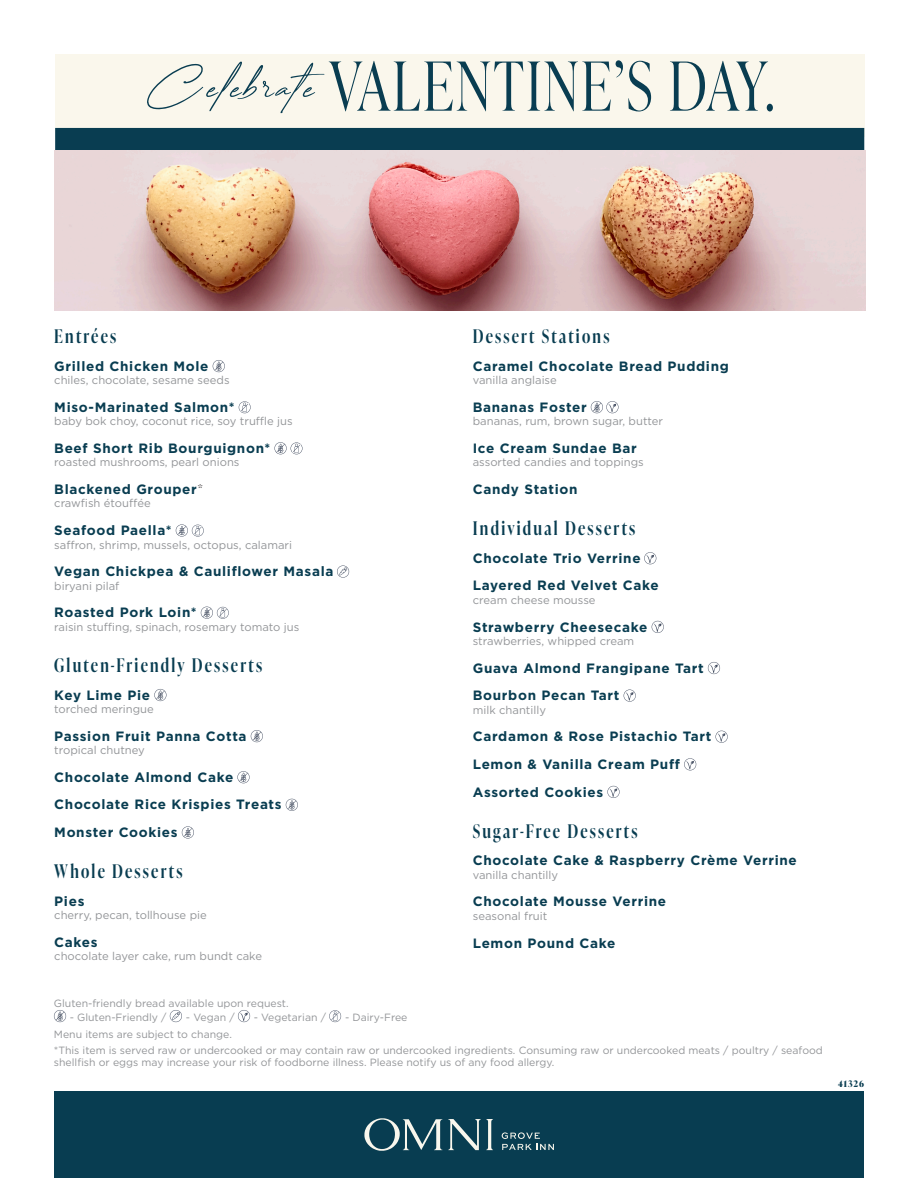
<style>
.page{position:relative;width:918px;height:1188px;background:#fff}
.page>*{position:absolute;margin:0;border:0;box-sizing:border-box;transform-origin:0 0}
.t1{font:300 67.5px "Ivy Presto Display";letter-spacing:.05em;color:#093d51;scale:.8 1}
.SUBHEAD{font:600 18.75px "Ivy Presto Display";letter-spacing:.15em;color:#093d51;scale:.8 1}
.ITEMS{font:700 13.5px "Gotham";letter-spacing:.05em;color:#093d51}
.DESCRIPTION{font:11.25px "Gotham";color:#939598}
.DESCRIPTION-2{font:10.5px/12px "Gotham";color:#939598}
.DATE{font:700 9px "Ivy Presto Display";letter-spacing:.085em;color:#093d51}
.s1{font-family:"Arquitecta";font-weight:400;color:#231f20}
</style>
<div class="page">
<div style="left:54px;top:1091px;width:810px;height:87px;background:#083d51"></div>
<svg style="left:502px;top:1132px;width:52px;height:18px"></svg>
<svg style="left:364px;top:1118px;width:78px;height:33px"></svg>
<svg style="left:448px;top:1119px;width:45px;height:31px"></svg>
<svg style="left:213px;top:360px;width:12px;height:12px"></svg>
<svg style="left:239px;top:401px;width:12px;height:12px"></svg>
<svg style="left:274px;top:442px;width:29px;height:12px"></svg>
<svg style="left:176px;top:524px;width:28px;height:13px"></svg>
<svg style="left:337px;top:565px;width:12px;height:13px"></svg>
<svg style="left:201px;top:607px;width:28px;height:12px"></svg>
<svg style="left:154px;top:689px;width:12px;height:12px"></svg>
<svg style="left:251px;top:730px;width:12px;height:12px"></svg>
<svg style="left:237px;top:771px;width:13px;height:12px"></svg>
<svg style="left:286px;top:799px;width:12px;height:12px"></svg>
<svg style="left:182px;top:826px;width:12px;height:13px"></svg>
<svg style="left:591px;top:401px;width:27px;height:12px"></svg>
<svg style="left:644px;top:552px;width:12px;height:12px"></svg>
<svg style="left:652px;top:621px;width:12px;height:12px"></svg>
<svg style="left:708px;top:662px;width:12px;height:12px"></svg>
<svg style="left:624px;top:690px;width:12px;height:12px"></svg>
<svg style="left:716px;top:731px;width:12px;height:12px"></svg>
<svg style="left:684px;top:758px;width:12px;height:12px"></svg>
<svg style="left:607px;top:786px;width:13px;height:12px"></svg>
<svg style="left:54px;top:1010px;width:12px;height:12px"></svg>
<svg style="left:170px;top:1010px;width:12px;height:12px"></svg>
<svg style="left:238px;top:1010px;width:12px;height:12px"></svg>
<svg style="left:329px;top:1010px;width:12px;height:12px"></svg>
<div style="left:55px;top:54px;width:809px;height:83px;background:#faf7ec"></div>
<div style="left:55px;top:128px;width:809px;height:60px;background:#093d51"></div>
<img style="left:54px;top:150px;width:811px;height:160px">
<p class="t1" style="left:147px;top:38px;width:786px"><sup>Celebrate</sup> VALENTINE’S DAY.</p>
<p class="SUBHEAD" style="left:54px;top:323px;width:79px">Entrées</p>
<p class="ITEMS" style="left:54px;top:357px;width:156px">Grilled Chicken Mole</p>
<p class="DESCRIPTION" style="left:54px;top:373px;width:177px">chiles, chocolate, sesame seeds</p>
<p class="ITEMS" style="left:54px;top:398px;width:182px">Miso-Marinated Salmon*</p>
<p class="DESCRIPTION" style="left:54px;top:414px;width:240px">baby bok choy, coconut rice, soy truffle jus</p>
<p class="ITEMS" style="left:54px;top:439px;width:218px">Beef Short Rib Bourguignon*</p>
<p class="DESCRIPTION" style="left:54px;top:455px;width:187px">roasted mushrooms, pearl onions</p>
<p class="ITEMS" style="left:54px;top:480px;width:150px">Blackened Grouper<span class="s1">*</span></p>
<p class="DESCRIPTION" style="left:54px;top:496px;width:98px">crawfish étouffée</p>
<p class="ITEMS" style="left:54px;top:521px;width:119px">Seafood Paella*</p>
<p class="DESCRIPTION" style="left:54px;top:537px;width:239px">saffron, shrimp, mussels, octopus, calamari</p>
<p class="ITEMS" style="left:54px;top:562px;width:281px">Vegan Chickpea &amp; Cauliflower Masala</p>
<p class="DESCRIPTION" style="left:54px;top:578px;width:67px">biryani pilaf</p>
<p class="ITEMS" style="left:54px;top:604px;width:144px">Roasted Pork Loin*</p>
<p class="DESCRIPTION" style="left:54px;top:620px;width:247px">raisin stuffing, spinach, rosemary tomato jus</p>
<p class="SUBHEAD" style="left:54px;top:652px;width:261px">Gluten-Friendly Desserts</p>
<p class="ITEMS" style="left:54px;top:686px;width:97px">Key Lime Pie</p>
<p class="DESCRIPTION" style="left:54px;top:702px;width:101px">torched meringue</p>
<p class="ITEMS" style="left:54px;top:727px;width:194px">Passion Fruit Panna Cotta</p>
<p class="DESCRIPTION" style="left:54px;top:743px;width:92px">tropical chutney</p>
<p class="ITEMS" style="left:54px;top:768px;width:181px">Chocolate Almond Cake</p>
<p class="ITEMS" style="left:54px;top:796px;width:229px">Chocolate Rice Krispies Treats</p>
<p class="ITEMS" style="left:54px;top:823px;width:125px">Monster Cookies</p>
<p class="SUBHEAD" style="left:54px;top:858px;width:162px">Whole Desserts</p>
<p class="ITEMS" style="left:54px;top:892px;width:32px">Pies</p>
<p class="DESCRIPTION" style="left:54px;top:908px;width:154px">cherry, pecan, tollhouse pie</p>
<p class="ITEMS" style="left:54px;top:933px;width:45px">Cakes</p>
<p class="DESCRIPTION" style="left:54px;top:949px;width:209px">chocolate layer cake, rum bundt cake</p>
<p class="SUBHEAD" style="left:473px;top:323px;width:172px">Dessert Stations</p>
<p class="ITEMS" style="left:473px;top:357px;width:258px">Caramel Chocolate Bread Pudding</p>
<p class="DESCRIPTION" style="left:473px;top:373px;width:86px">vanilla anglaise</p>
<p class="ITEMS" style="left:473px;top:398px;width:115px">Bananas Foster</p>
<p class="DESCRIPTION" style="left:473px;top:414px;width:192px">bananas, rum, brown sugar, butter</p>
<p class="ITEMS" style="left:473px;top:439px;width:166px">Ice Cream Sundae Bar</p>
<p class="DESCRIPTION" style="left:473px;top:455px;width:173px">assorted candies and toppings</p>
<p class="ITEMS" style="left:473px;top:480px;width:106px">Candy Station</p>
<p class="SUBHEAD" style="left:473px;top:515px;width:205px">Individual Desserts</p>
<p class="ITEMS" style="left:473px;top:549px;width:169px">Chocolate Trio Verrine</p>
<p class="ITEMS" style="left:473px;top:577px;width:187px">Layered Red Velvet Cake</p>
<p class="DESCRIPTION" style="left:473px;top:593px;width:124px">cream cheese mousse</p>
<p class="ITEMS" style="left:473px;top:618px;width:176px">Strawberry Cheesecake</p>
<p class="DESCRIPTION" style="left:473px;top:634px;width:163px">strawberries, whipped cream</p>
<p class="ITEMS" style="left:473px;top:659px;width:233px">Guava Almond Frangipane Tart</p>
<p class="ITEMS" style="left:473px;top:687px;width:148px">Bourbon Pecan Tart</p>
<p class="DESCRIPTION" style="left:473px;top:703px;width:75px">milk chantilly</p>
<p class="ITEMS" style="left:473px;top:728px;width:240px">Cardamon &amp; Rose Pistachio Tart</p>
<p class="ITEMS" style="left:473px;top:755px;width:209px">Lemon &amp; Vanilla Cream Puff</p>
<p class="ITEMS" style="left:473px;top:783px;width:132px">Assorted Cookies</p>
<p class="SUBHEAD" style="left:473px;top:817px;width:208px">Sugar-Free Desserts</p>
<p class="ITEMS" style="left:473px;top:852px;width:326px">Chocolate Cake &amp; Raspberry Crème Verrine</p>
<p class="DESCRIPTION" style="left:473px;top:868px;width:87px">vanilla chantilly</p>
<p class="ITEMS" style="left:473px;top:893px;width:195px">Chocolate Mousse Verrine</p>
<p class="DESCRIPTION" style="left:473px;top:909px;width:76px">seasonal fruit</p>
<p class="ITEMS" style="left:473px;top:934px;width:144px">Lemon Pound Cake</p>
<p class="DESCRIPTION-2" style="left:54px;top:997px;width:236px">Gluten-friendly bread available upon request.</p>
<p class="DESCRIPTION-2" style="left:70px;top:1011px;width:98px">- Gluten-Friendly /</p>
<p class="DESCRIPTION-2" style="left:186px;top:1011px;width:50px">- Vegan /</p>
<p class="DESCRIPTION-2" style="left:254px;top:1011px;width:74px">- Vegetarian /</p>
<p class="DESCRIPTION-2" style="left:345px;top:1011px;width:64px">- Dairy-Free</p>
<p class="DESCRIPTION-2" style="left:54px;top:1028px;width:179px">Menu items are subject to change.</p>
<p class="DESCRIPTION-2" style="left:54px;top:1044px;width:770px">*This item is served raw or undercooked or may contain raw or undercooked ingredients. Consuming raw or undercooked meats / poultry / seafood shellfish or eggs may increase your risk of foodborne illness. Please notify us of any food allergy.</p>
<p class="DATE" style="left:838px;top:1077px;width:27px">41326</p>
</div>
